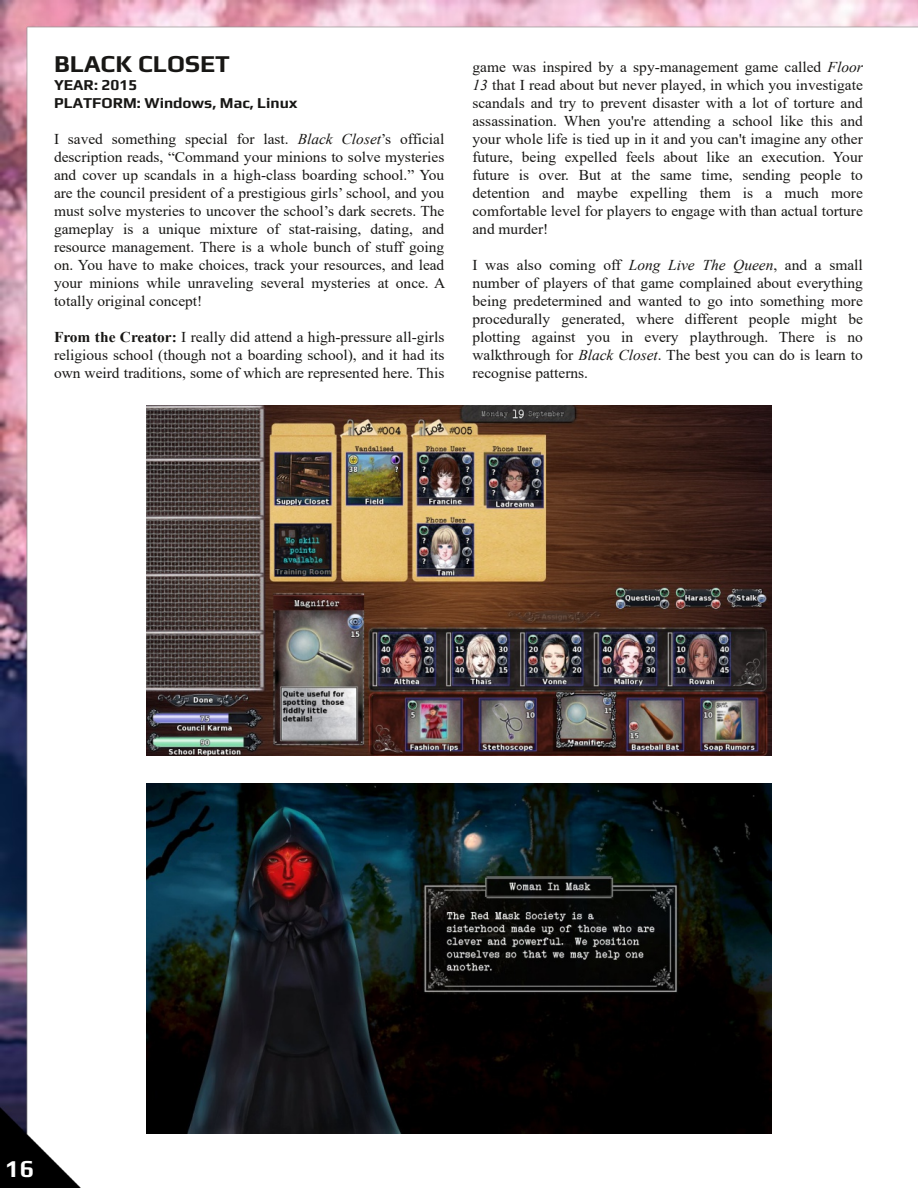
<style>
.page{position:relative;width:918px;height:1188px;background:#fff}
.page>*{position:absolute;margin:0;border:0;box-sizing:border-box;transform-origin:0 0}
.t1{font:700 24px "Play";color:#181715}
.t2{font:700 24px "Play";color:#fff}
.t3{font:15px/18px "Times New Roman";color:#181715;text-align:justify}
.t4{font:700 15px/18px "Play";color:#181715}
.s1{font-style:italic}
.s2{font-weight:700}
</style>
<div class="page">
<img style="left:0;top:0;width:918px;height:1188px">
<img style="left:147px;top:405px;width:624px;height:351px">
<img style="left:146px;top:783px;width:625px;height:351px">
<h1 class="t1" style="left:54px;top:50px;width:178px">BLACK CLOSET</h1>
<p class="t3" style="left:472px;top:58px;width:392px">game was inspired by a spy-management game called <span class="s1">Floor 13</span> that I read about but never played, in which you investigate scandals and try to prevent disaster with a lot of torture and assassination. When you're attending a school like this and your whole life is tied up in it and you can't imagine any other future, being expelled feels about like an execution. Your future is over. But at the same time, sending people to detention and maybe expelling them is a much more comfortable level for players to engage with than actual torture and murder!</p>
<p class="t3" style="left:472px;top:256px;width:392px">I was also coming off <span class="s1">Long Live The Queen</span>, and a small number of players of that game complained about everything being predetermined and wanted to go into something more procedurally generated, where different people might be plotting against you in every playthrough. There is no walkthrough for <span class="s1">Black Closet</span>. The best you can do is learn to recognise patterns.</p>
<p class="t4" style="left:54px;top:76px;width:245px">YEAR: 2015<br>PLATFORM: Windows, Mac, Linux</p>
<p class="t3" style="left:54px;top:130px;width:393px">I saved something special for last. <span class="s1">Black Closet</span>’s official description reads, “Command your minions to solve mysteries and cover up scandals in a high-class boarding school.” You are the council president of a prestigious girls’ school, and you must solve mysteries to uncover the school’s dark secrets. The gameplay is a unique mixture of stat-raising, dating, and resource management. There is a whole bunch of stuff going on. You have to make choices, track your resources, and lead your minions while unraveling several mysteries at once. A totally original concept!</p>
<p class="t3" style="left:54px;top:328px;width:392px"><span class="s2">From the Creator:</span> I really did attend a high-pressure all-girls religious school (though not a boarding school), and it had its own weird traditions, some of which are represented here. This</p>
<h1 class="t2" style="left:5px;top:1154px;width:30px">16</h1>
</div>
